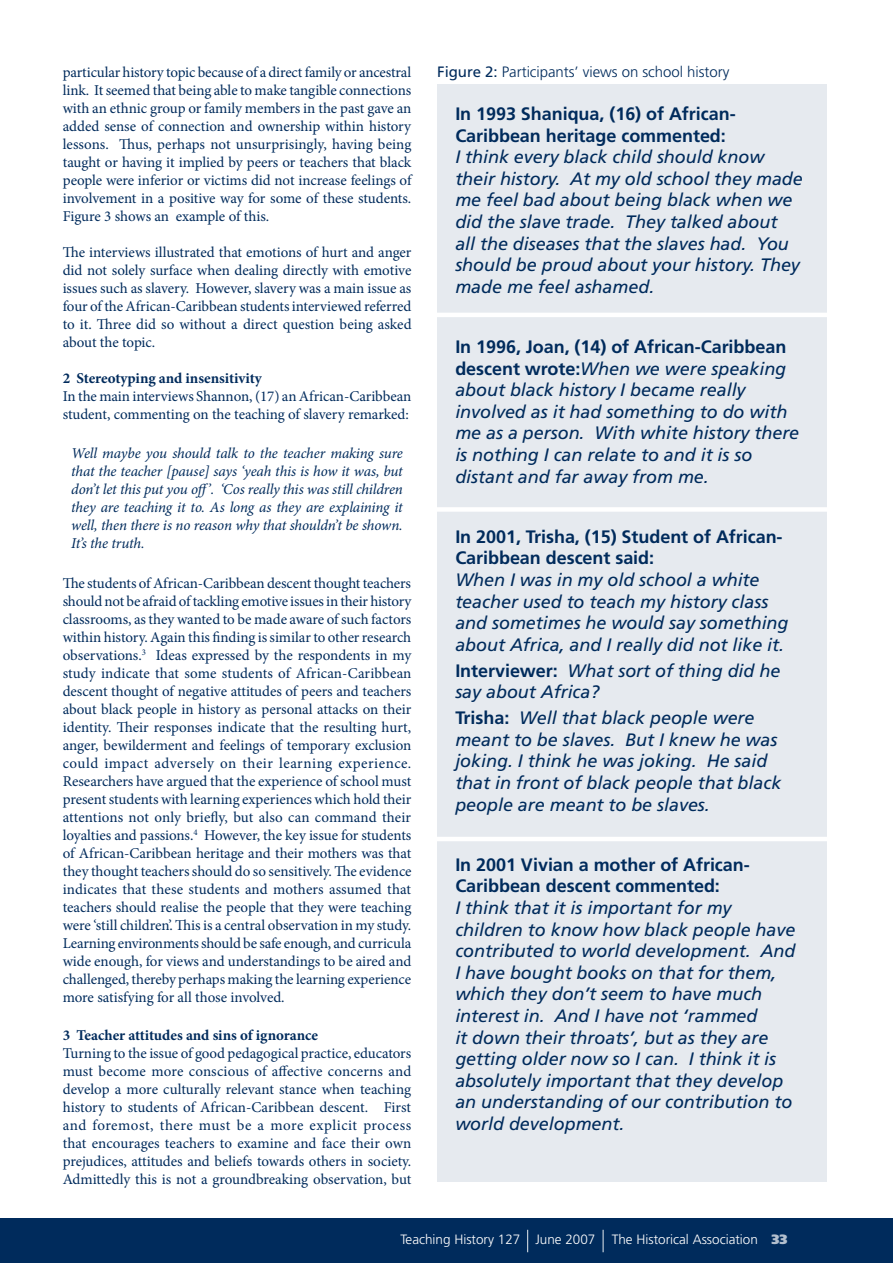
<style>
.page{position:relative;width:893px;height:1263px;background:#fff}
.page>*{position:absolute;margin:0;border:0;box-sizing:border-box;transform-origin:0 0}
.t1{font:italic 18px/21.6px "Frutiger LT Std";letter-spacing:-.005em;color:#002b5c}
.t2{font:700 18px/21.6px "Frutiger LT Std";letter-spacing:-.005em;color:#002b5c}
.t3{font:15px/18px "Minion Pro";letter-spacing:-.005em;color:#002b5c;text-align:justify}
.t4{font:italic 15px/18px "Minion Pro";letter-spacing:-.01em;color:#002b5c;text-align:justify}
.t5{font:700 15px "Minion Pro";letter-spacing:-.005em;color:#002b5c}
.t6{font:300 15px "Frutiger LT Std";letter-spacing:-.005em;color:#002b5c}
.t7{font:300 13.5px "Frutiger LT Std";color:#fff}
.s1{font-weight:400}
.s2{font-weight:700;font-style:normal}
.s3{font-weight:900;color:#b3bfce}
</style>
<div class="page">
<div style="left:0;top:1218px;width:893px;height:45px;background:#002b5c"></div>
<svg style="left:527px;top:1230px;width:1px;height:22px"></svg>
<svg style="left:603px;top:1230px;width:1px;height:22px"></svg>
<div style="left:437px;top:84px;width:390px;height:1098px;background:#e6eaef"></div>
<hr style="left:435px;top:313px;width:407px;height:4px;background:#fff">
<div style="left:435px;top:507px;width:407px;height:5px;background:#fff"></div>
<hr style="left:435px;top:837px;width:407px;height:4px;background:#fff">
<p class="t3" style="left:63px;top:63px;width:350px">particular history topic because of a direct family or ancestral</p>
<p class="t6" style="left:437px;top:63px;width:294px"><span class="s1">Figure 2:</span> Participants’ views on school history</p>
<p class="t3" style="left:63px;top:81px;width:350px">link. It seemed that being able to make tangible connections with an ethnic group or family members in the past gave an added sense of connection and ownership within history lessons. Thus, perhaps not unsurprisingly, having being taught or having it implied by peers or teachers that black people were inferior or victims did not increase feelings of involvement in a positive way for some of these students.<br>Figure 3 shows an example of this.</p>
<p class="t3" style="left:63px;top:243px;width:350px">The interviews illustrated that emotions of hurt and anger did not solely surface when dealing directly with emotive issues such as slavery. However, slavery was a main issue as four of the African-Caribbean students interviewed referred to it. Three did so without a direct question being asked about the topic.</p>
<p class="t5" style="left:63px;top:367px;width:201px">2 Stereotyping and insensitivity</p>
<p class="t3" style="left:63px;top:387px;width:350px">In the main interviews Shannon, (17) an African-Caribbean student, commenting on the teaching of slavery remarked:</p>
<p class="t4" style="left:71px;top:444px;width:333px">Well maybe you should talk to the teacher making sure that the teacher [pause] says ‘yeah this is how it was, but don’t let this put you off’. ‘Cos really this was still children they are teaching it to. As long as they are explaining it well, then there is no reason why that shouldn’t be shown.<br>It’s the truth.</p>
<p class="t3" style="left:63px;top:574px;width:350px">The students of African-Caribbean descent thought teachers should not be afraid of tackling emotive issues in their history classrooms, as they wanted to be made aware of such factors within history. Again this finding is similar to other research observations.<sup>3</sup> Ideas expressed by the respondents in my study indicate that some students of African-Caribbean descent thought of negative attitudes of peers and teachers about black people in history as personal attacks on their identity. Their responses indicate that the resulting hurt, anger, bewilderment and feelings of temporary exclusion could impact adversely on their learning experience.<br>Researchers have argued that the experience of school must present students with learning experiences which hold their attentions not only briefly, but also can command their loyalties and passions.<sup>4</sup> However, the key issue for students of African-Caribbean heritage and their mothers was that they thought teachers should do so sensitively. The evidence indicates that these students and mothers assumed that teachers should realise the people that they were teaching were ‘still children’. This is a central observation in my study.<br>Learning environments should be safe enough, and curricula wide enough, for views and understandings to be aired and challenged, thereby perhaps making the learning experience more satisfying for all those involved.</p>
<p class="t5" style="left:63px;top:1024px;width:257px">3 Teacher attitudes and sins of ignorance</p>
<p class="t3" style="left:63px;top:1044px;width:350px">Turning to the issue of good pedagogical practice, educators must become more conscious of affective concerns and develop a more culturally relevant stance when teaching history to students of African-Caribbean descent. First and foremost, there must be a more explicit process that encourages teachers to examine and face their own prejudices, attitudes and beliefs towards others in society.<br>Admittedly this is not a groundbreaking observation, but</p>
<p class="t2" style="left:455px;top:103px;width:282px">In 1993 Shaniqua, (16) of African-<br>Caribbean heritage commented:</p>
<p class="t1" style="left:455px;top:146px;width:349px">I think every black child should know their history. At my old school they made me feel bad about being black when we did the slave trade. They talked about<br>all the diseases that the slaves had. You should be proud about your history. They made me feel ashamed.</p>
<p class="t1" style="left:455px;top:336px;width:345px"><span class="s2">In 1996, Joan, (14) of African-Caribbean descent wrote:</span>When we were speaking about black history I became really involved as it had something to do with me as a person. With white history there is nothing I can relate to and it is so distant and far away from me.</p>
<p class="t2" style="left:455px;top:526px;width:329px">In 2001, Trisha, (15) Student of African-<br>Caribbean descent said:</p>
<p class="t1" style="left:455px;top:569px;width:335px">When I was in my old school a white teacher used to teach my history class and sometimes he would say something about Africa, and I really did not like it.</p>
<p class="t1" style="left:455px;top:660px;width:327px"><span class="s2">Interviewer:</span> What sort of thing did he say about Africa?</p>
<p class="t1" style="left:455px;top:707px;width:327px"><span class="s2">Trisha:</span> Well that black people were meant to be slaves. But I knew he was joking. I think he was joking. He said that in front of black people that black people are meant to be slaves.</p>
<p class="t2" style="left:455px;top:854px;width:296px">In 2001 Vivian a mother of African-<br>Caribbean descent commented:</p>
<p class="t1" style="left:455px;top:897px;width:342px">I think that it is important for my children to know how black people have contributed to world development. And I have bought books on that for them, which they don’t seem to have much interest in. And I have not ‘rammed<br>it down their throats’, but as they are getting older now so I can. I think it is absolutely important that they develop an understanding of our contribution to world development.</p>
<p class="t7" style="left:400px;top:1232px;width:380px">Teaching History 127 June 2007 The Historical Association <span class="s3">33</span></p>
</div>
